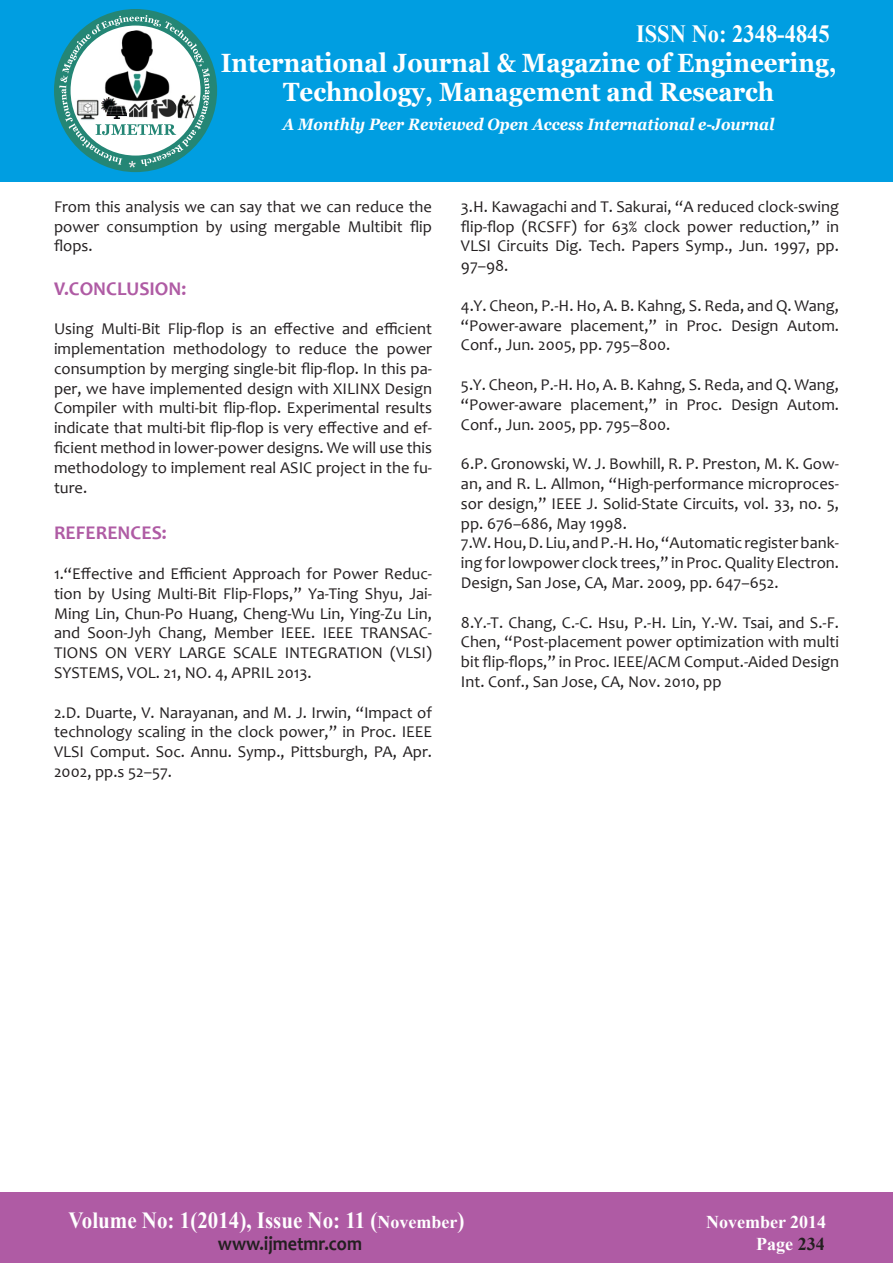
<style>
.page{position:relative;width:893px;height:1263px;background:#fff}
.page>*{position:absolute;margin:0;border:0;box-sizing:border-box;transform-origin:0 0}
.t1{font:700 26.4px "Georgia";color:#fff;scale:.91 1}
.t2{font:700 24.75px "Times New Roman";color:#fff;scale:.91 1}
.t3{font:700 23.1px "Times New Roman";color:#fff;scale:.91 1}
.t4{font:700 19.8px "Candara";color:#231f20;scale:.91 1}
.t5{font:700 19.5px "Candara";color:#af5ba4}
.t6{font:700 18px "Times New Roman";color:#fff}
.t7{font:16.5px/19.8px "Candara";color:#231f20;text-align:justify}
.t8{font:italic 700 16.5px "Georgia";color:#fff;scale:.91 1}
.s1{font-size:18px}
.s2{color:#231f20}
</style>
<div class="page">
<div style="left:0;top:1193px;width:893px;height:70px;background:#af5ba4"></div>
<div style="left:0;top:0;width:893px;height:182px;background:#009ee1"></div>
<div style="left:54px;top:9px;width:163px;height:163px;background:#248675;border-radius:50%"></div>
<svg style="left:59px;top:15px;width:151px;height:153px"></svg>
<img style="left:150px;top:97px;width:27px;height:23px">
<img style="left:177px;top:94px;width:21px;height:26px">
<img style="left:102px;top:30px;width:72px;height:73px">
<img style="left:75px;top:99px;width:25px;height:21px">
<img style="left:102px;top:97px;width:25px;height:21px">
<p class="t2" style="left:636px;top:16px;width:214px">ISSN No: 2348-4845</p>
<p class="t1" style="left:221px;top:46px;width:678px">International Journal &amp; Magazine of Engineering,</p>
<p class="t1" style="left:283px;top:75px;width:541px">Technology, Management and Research</p>
<p class="t8" style="left:283px;top:113px;width:542px">A Monthly Peer Reviewed Open Access International e-Journal</p>
<p class="t7" style="left:54px;top:196px;width:379px">From this analysis we can say that we can reduce the power consumption by using mergable Multibit flip flops.</p>
<p class="t5" style="left:54px;top:276px;width:134px">V.CONCLUSION:</p>
<p class="t7" style="left:54px;top:319px;width:380px">Using Multi-Bit Flip-flop is an effective and efficient implementation methodology to reduce the power consumption by merging single-bit flip-flop. In this pa&shy;per, we have implemented design with XILINX Design Compiler with multi-bit flip-flop. Experimental results indicate that multi-bit flip-flop is very effective and ef&shy;ficient method in lower-power designs. We will use this methodology to implement real ASIC project in the fu&shy;ture.</p>
<p class="t5" style="left:54px;top:521px;width:114px">REFERENCES:</p>
<p class="t7" style="left:54px;top:564px;width:380px">1.“Effective and Efficient Approach for Power Reduc&shy;tion by Using Multi-Bit Flip-Flops,” Ya-Ting Shyu, Jai-Ming Lin, Chun-Po Huang, Cheng-Wu Lin, Ying-Zu Lin, and Soon-Jyh Chang, Member IEEE. IEEE TRANSAC-TIONS ON VERY LARGE SCALE INTEGRATION (VLSI)<br>SYSTEMS, VOL. 21, NO. 4, APRIL 2013.</p>
<p class="t7" style="left:54px;top:702px;width:380px">2.D. Duarte, V. Narayanan, and M. J. Irwin, “Impact of technology scaling in the clock power,” in Proc. IEEE VLSI Comput. Soc. Annu. Symp., Pittsburgh, PA, Apr.<br>2002, pp.s 52–57.</p>
<p class="t7" style="left:461px;top:196px;width:380px">3.H. Kawagachi and T. Sakurai, “A reduced clock-swing flip-flop (RCSFF) for 63% clock power reduction,” in VLSI Circuits Dig. Tech. Papers Symp., Jun. 1997, pp.<br>97–98.</p>
<p class="t7" style="left:461px;top:295px;width:380px">4.Y. Cheon, P.-H. Ho, A. B. Kahng, S. Reda, and Q. Wang, “Power-aware placement,” in Proc. Design Autom.<br>Conf., Jun. 2005, pp. 795–800.</p>
<p class="t7" style="left:461px;top:375px;width:380px">5.Y. Cheon, P.-H. Ho, A. B. Kahng, S. Reda, and Q. Wang, “Power-aware placement,” in Proc. Design Autom.<br>Conf., Jun. 2005, pp. 795–800.</p>
<p class="t7" style="left:461px;top:454px;width:380px">6.P. Gronowski, W. J. Bowhill, R. P. Preston, M. K. Gow&shy;an, and R. L. Allmon, “High-performance microproces&shy;sor design,” IEEE J. Solid-State Circuits, vol. 33, no. 5, pp. 676–686, May 1998.</p>
<p class="t7" style="left:461px;top:533px;width:380px">7.W. Hou, D. Liu, and P.-H. Ho, “Automatic register bank&shy;ing for lowpower clock trees,” in Proc. Quality Electron.<br>Design, San Jose, CA, Mar. 2009, pp. 647–652.</p>
<p class="t7" style="left:461px;top:612px;width:379px">8.Y.-T. Chang, C.-C. Hsu, P.-H. Lin, Y.-W. Tsai, and S.-F.<br>Chen, “Post-placement power optimization with multi bit flip-flops,” in Proc. IEEE/ACM Comput.-Aided Design Int. Conf., San Jose, CA, Nov. 2010, pp</p>
<p class="t3" style="left:69px;top:1204px;width:437px">Volume No: 1(2014), Issue No: 11 (<span class="s1">November</span>)</p>
<p class="t6" style="left:706px;top:1210px;width:122px">November 2014</p>
<p class="t4" style="left:218px;top:1231px;width:160px">www.ijmetmr.com</p>
<p class="t6" style="left:756px;top:1231px;width:70px">Page <span class="s2">234</span></p>
</div>
